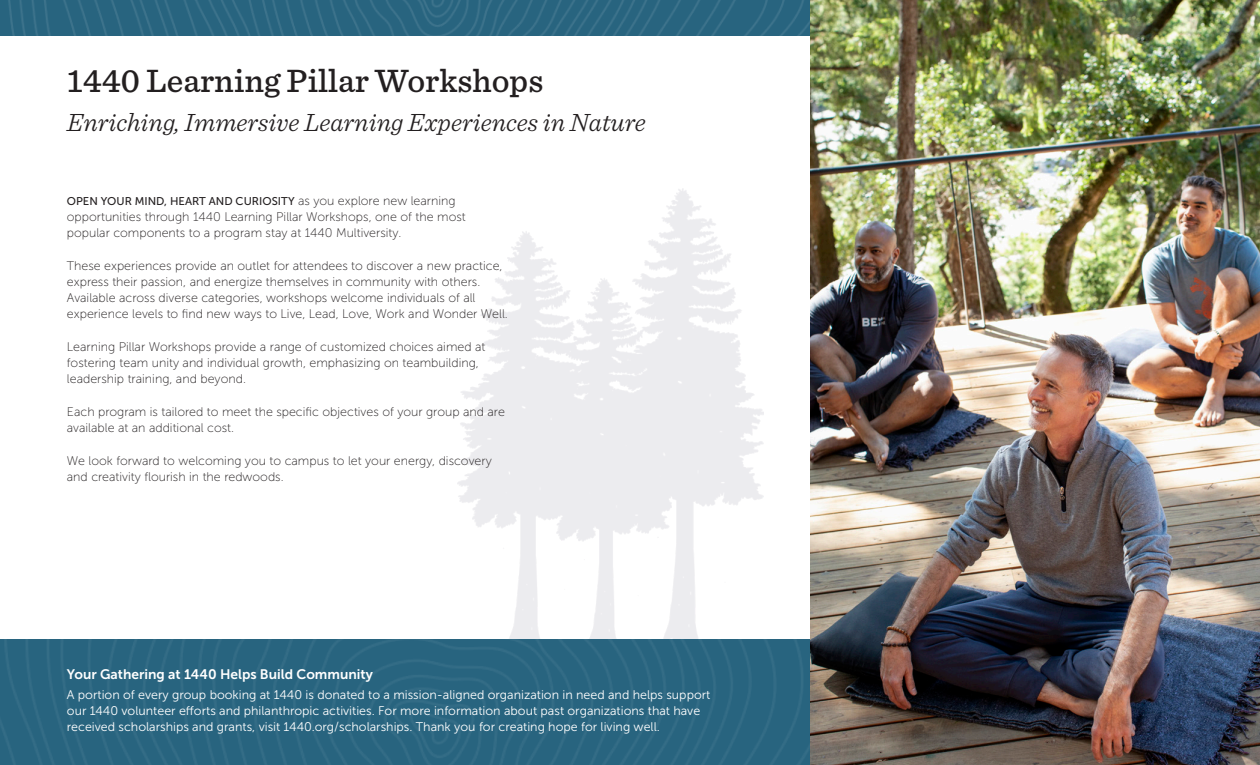
<style>
.page{position:relative;width:1260px;height:765px;background:#fff}
.page>*{position:absolute;margin:0;border:0;box-sizing:border-box;transform-origin:0 0}
.Page_Title{font:500 33.75px "Sentinel";color:#231f20}
.Page_Subtitle{font:italic 300 26.25px "Sentinel";color:#231f20}
.t1{font:13.75px "Museo Sans 700";color:#fff}
.Main_Body_Copy{font:12.5px/16.2px "Museo Sans 100";color:#231f20}
.t2{font:12.5px/16.2px "Museo Sans 300";color:#fff}
.Main_Body_Copy-2{font:11.25px "Museo Sans 500";color:#231f20}
.s1{font-family:"Museo Sans 100";font-size:12.5px}
</style>
<div class="page">
<img style="left:810px;top:1px;width:450px;height:764px">
<img style="left:458px;top:189px;width:305px;height:451px">
<img style="left:0;top:640px;width:810px;height:125px">
<img style="left:0;top:0;width:809px;height:35px">
<p class="Page_Title" style="left:67px;top:55px;width:478px">1440 Learning Pillar Workshops</p>
<p class="Page_Subtitle" style="left:67px;top:102px;width:581px">Enriching, Immersive Learning Experiences in Nature</p>
<p class="Main_Body_Copy-2" style="left:67px;top:195px;width:390px">OPEN YOUR MIND, HEART AND CURIOSITY <span class="s1">as you explore new learning</span></p>
<p class="Main_Body_Copy" style="left:67px;top:209px;width:400px">opportunities through 1440 Learning Pillar Workshops, one of the most popular components to a program stay at 1440 Multiversity.</p>
<p class="Main_Body_Copy" style="left:67px;top:257px;width:442px">These experiences provide an outlet for attendees to discover a new practice, express their passion, and energize themselves in community with others.<br>Available across diverse categories, workshops welcome individuals of all experience levels to find new ways to Live, Lead, Love, Work and Wonder Well.</p>
<p class="Main_Body_Copy" style="left:67px;top:339px;width:420px">Learning Pillar Workshops provide a range of customized choices aimed at fostering team unity and individual growth, emphasizing on teambuilding, leadership training, and beyond.</p>
<p class="Main_Body_Copy" style="left:67px;top:404px;width:440px">Each program is tailored to meet the specific objectives of your group and are available at an additional cost.</p>
<p class="Main_Body_Copy" style="left:67px;top:452px;width:426px">We look forward to welcoming you to campus to let your energy, discovery and creativity flourish in the redwoods.</p>
<p class="t1" style="left:67px;top:666px;width:307px">Your Gathering at 1440 Helps Build Community</p>
<p class="t2" style="left:67px;top:686px;width:645px">A portion of every group booking at 1440 is donated to a mission-aligned organization in need and helps support our 1440 volunteer efforts and philanthropic activities. For more information about past organizations that have received scholarships and grants, visit 1440.org/scholarships. Thank you for creating hope for living well.</p>
</div>
